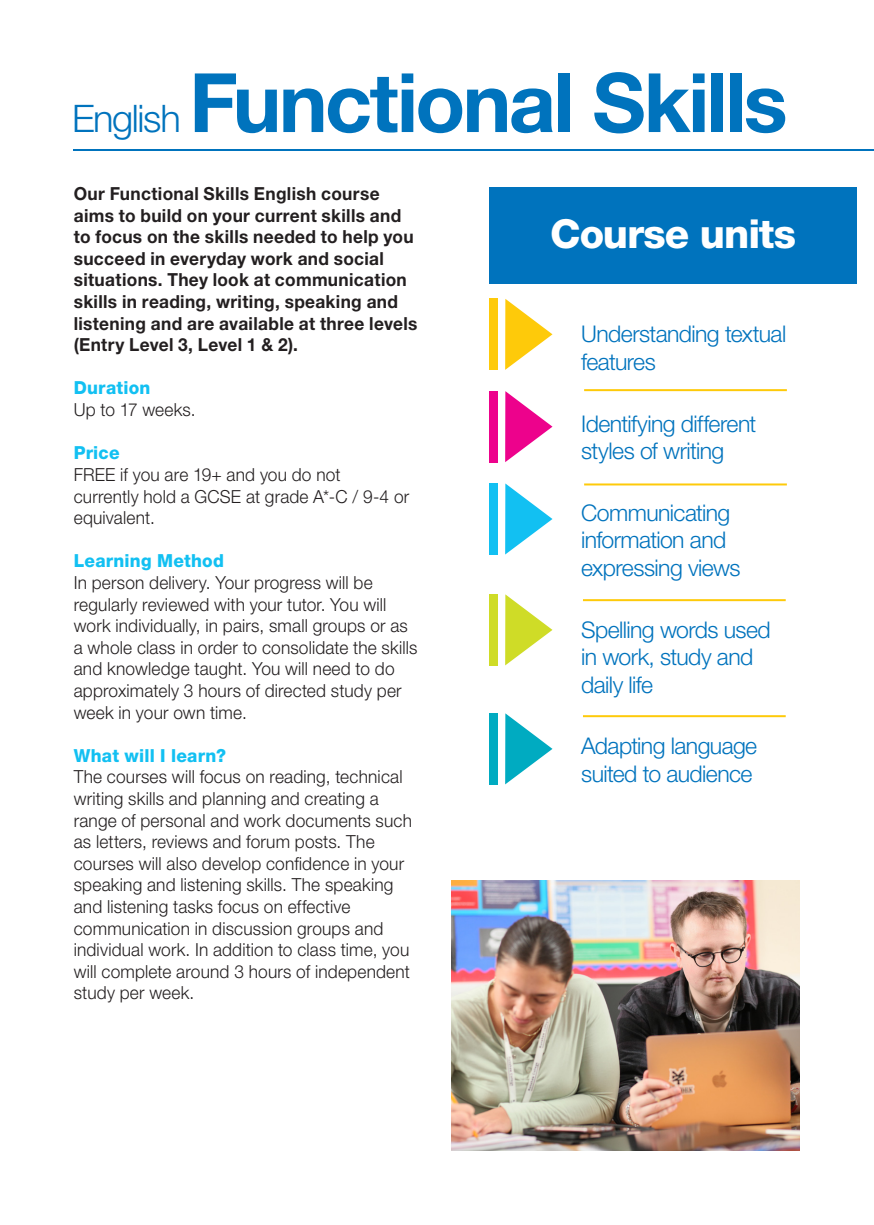
<style>
.page{position:relative;width:874px;height:1225px;background:#fff}
.page>*{position:absolute;margin:0;border:0;box-sizing:border-box;transform-origin:0 0}
.t1{font:700 82px "Helvetica Neue LT Pro";letter-spacing:-.03em;color:#0073bd}
.t2{font:800 40px "Helvetica Neue LT Pro";letter-spacing:-.025em;color:#fff}
.t3{font:300 23px/27.6px "Helvetica Neue LT Pro";letter-spacing:-.025em;color:#0073bd}
.t4{font:300 18px/21.6px "Helvetica Neue LT Pro";letter-spacing:.01em;color:#231f20;scale:.96 1}
.t5{font:700 18px/21.6px "Helvetica Neue LT Pro";letter-spacing:.02em;color:#231f20;scale:.96 1}
.t6{font:800 18px "Helvetica Neue LT Pro";letter-spacing:.015em;color:#12c0f2;scale:.96 1}
.s1{font-weight:300;font-size:38px}
</style>
<div class="page">
<hr style="left:74px;top:149px;width:799px;height:2px;background:#0073bd">
<div style="left:489px;top:187px;width:367px;height:96px;background:#0073bd"></div>
<hr style="left:584px;top:389px;width:202px;height:2px;background:#feca0a">
<hr style="left:584px;top:483px;width:202px;height:2px;background:#feca0a">
<hr style="left:582px;top:599px;width:203px;height:2px;background:#feca0a">
<hr style="left:582px;top:715px;width:203px;height:2px;background:#feca0a">
<svg style="left:505px;top:299px;width:47px;height:71px"></svg>
<div style="left:489px;top:299px;width:9px;height:71px;background:#feca0a"></div>
<svg style="left:505px;top:713px;width:47px;height:71px"></svg>
<div style="left:489px;top:713px;width:9px;height:71px;background:#00abc1"></div>
<svg style="left:505px;top:391px;width:47px;height:71px"></svg>
<div style="left:489px;top:391px;width:9px;height:71px;background:#ed028c"></div>
<svg style="left:505px;top:483px;width:47px;height:71px"></svg>
<div style="left:489px;top:483px;width:9px;height:71px;background:#12c0f2"></div>
<svg style="left:505px;top:594px;width:47px;height:71px"></svg>
<div style="left:489px;top:594px;width:9px;height:71px;background:#cfdc27"></div>
<img style="left:451px;top:880px;width:347px;height:270px">
<p class="t1" style="left:72px;top:52px;width:716px"><span class="s1">English</span> Functional Skills</p>
<p class="t5" style="left:74px;top:182px;width:359px">Our Functional Skills English course aims to build on your current skills and to focus on the skills needed to help you succeed in everyday work and social situations. They look at communication skills in reading, writing, speaking and listening and are available at three levels (Entry Level 3, Level 1 &amp; 2).</p>
<p class="t6" style="left:74px;top:377px;width:81px">Duration</p>
<p class="t4" style="left:74px;top:398px;width:128px">Up to 17 weeks.</p>
<p class="t6" style="left:74px;top:442px;width:49px">Price</p>
<p class="t4" style="left:74px;top:463px;width:351px">FREE if you are 19+ and you do not currently hold a GCSE at grade A*-C / 9-4 or equivalent.</p>
<p class="t6" style="left:74px;top:550px;width:158px">Learning Method</p>
<p class="t4" style="left:74px;top:571px;width:359px">In person delivery. Your progress will be regularly reviewed with your tutor. You will work individually, in pairs, small groups or as a whole class in order to consolidate the skills and knowledge taught. You will need to do approximately 3 hours of directed study per week in your own time.</p>
<p class="t6" style="left:74px;top:744px;width:160px">What will I learn?</p>
<p class="t4" style="left:74px;top:766px;width:353px">The courses will focus on reading, technical writing skills and planning and creating a range of personal and work documents such as letters, reviews and forum posts. The courses will also develop confidence in your speaking and listening skills. The speaking and listening tasks focus on effective communication in discussion groups and individual work. In addition to class time, you will complete around 3 hours of independent study per week.</p>
<p class="t2" style="left:550px;top:210px;width:247px">Course units</p>
<p class="t3" style="left:581px;top:320px;width:206px">Understanding textual features</p>
<p class="t3" style="left:581px;top:409px;width:177px">Identifying different styles of writing</p>
<p class="t3" style="left:581px;top:498px;width:161px">Communicating information and expressing views</p>
<p class="t3" style="left:581px;top:615px;width:191px">Spelling words used in work, study and daily life</p>
<p class="t3" style="left:581px;top:732px;width:177px">Adapting language suited to audience</p>
</div>
